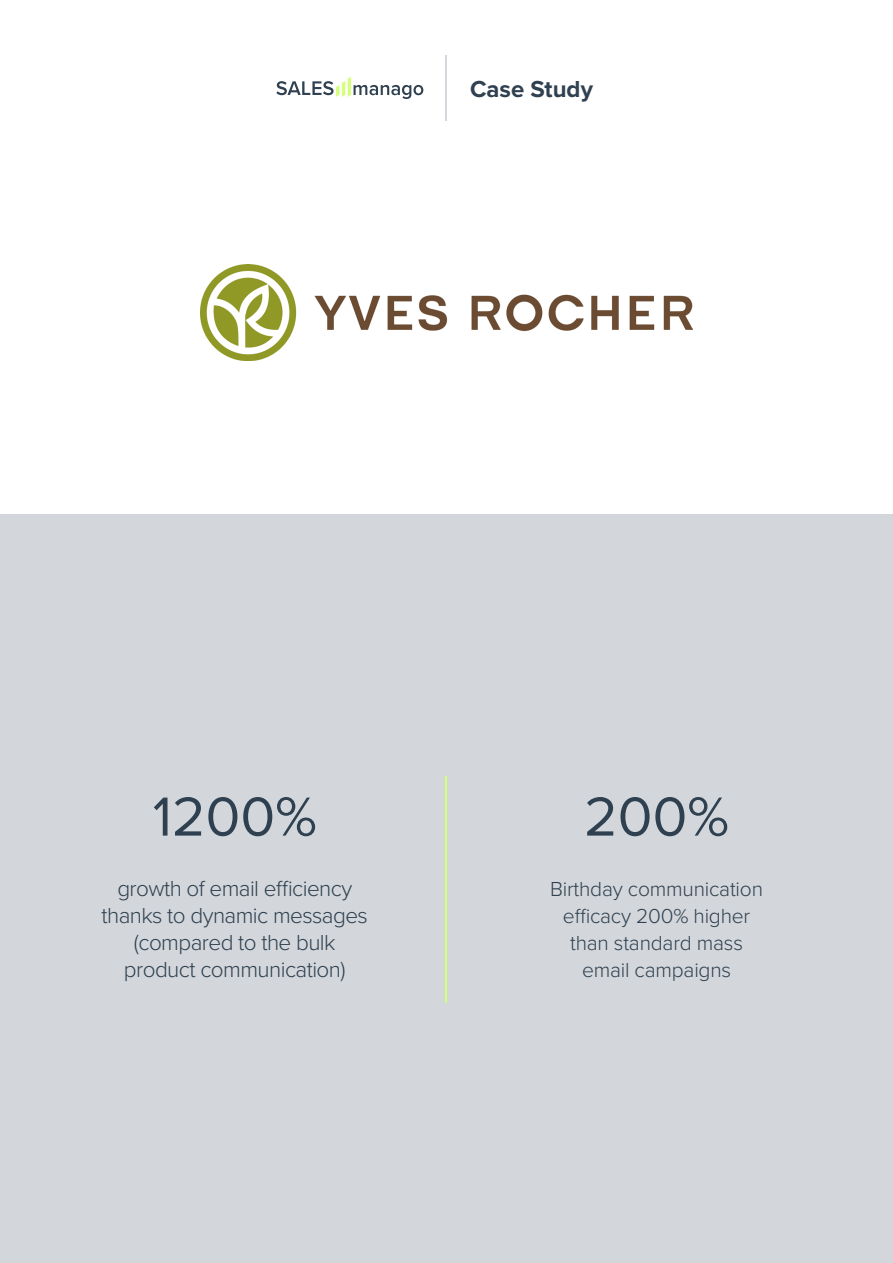
<style>
.page{position:relative;width:893px;height:1263px;background:#fff}
.page>*{position:absolute;margin:0;border:0;box-sizing:border-box;transform-origin:0 0}
.t1{font:57px "Proxima Nova";color:#2f4050}
.t2{font:700 24px "Proxima Nova";color:#2f4050}
.t3{font:300 22.5px/27px "Proxima Nova";letter-spacing:-.025em;color:#2f4050;text-align:center}
.t4{font:300 21px/27px "Proxima Nova";letter-spacing:-.01em;color:#2f4050;text-align:center}
</style>
<div class="page">
<div style="left:0;top:515px;width:893px;height:748px;background:#d3d7db"></div>
<hr style="left:446px;top:55px;width:1px;height:65px;background:#d3d7db">
<svg style="left:276px;top:77px;width:147px;height:22px"></svg>
<hr style="left:445px;top:776px;width:2px;height:226px;background:#d4ff78">
<img style="left:201px;top:265px;width:491px;height:96px">
<p class="t2" style="left:470px;top:71px;width:124px">Case Study</p>
<h1 class="t1" style="left:153px;top:774px;width:166px">1200%</h1>
<h1 class="t1" style="left:584px;top:774px;width:146px">200%</h1>
<p class="t3" style="left:102px;top:874px;width:268px">growth of email efficiency thanks to dynamic messages (compared to the bulk product communication)</p>
<p class="t4" style="left:550px;top:874px;width:214px">Birthday communication efficacy 200% higher than standard mass email campaigns</p>
</div>
